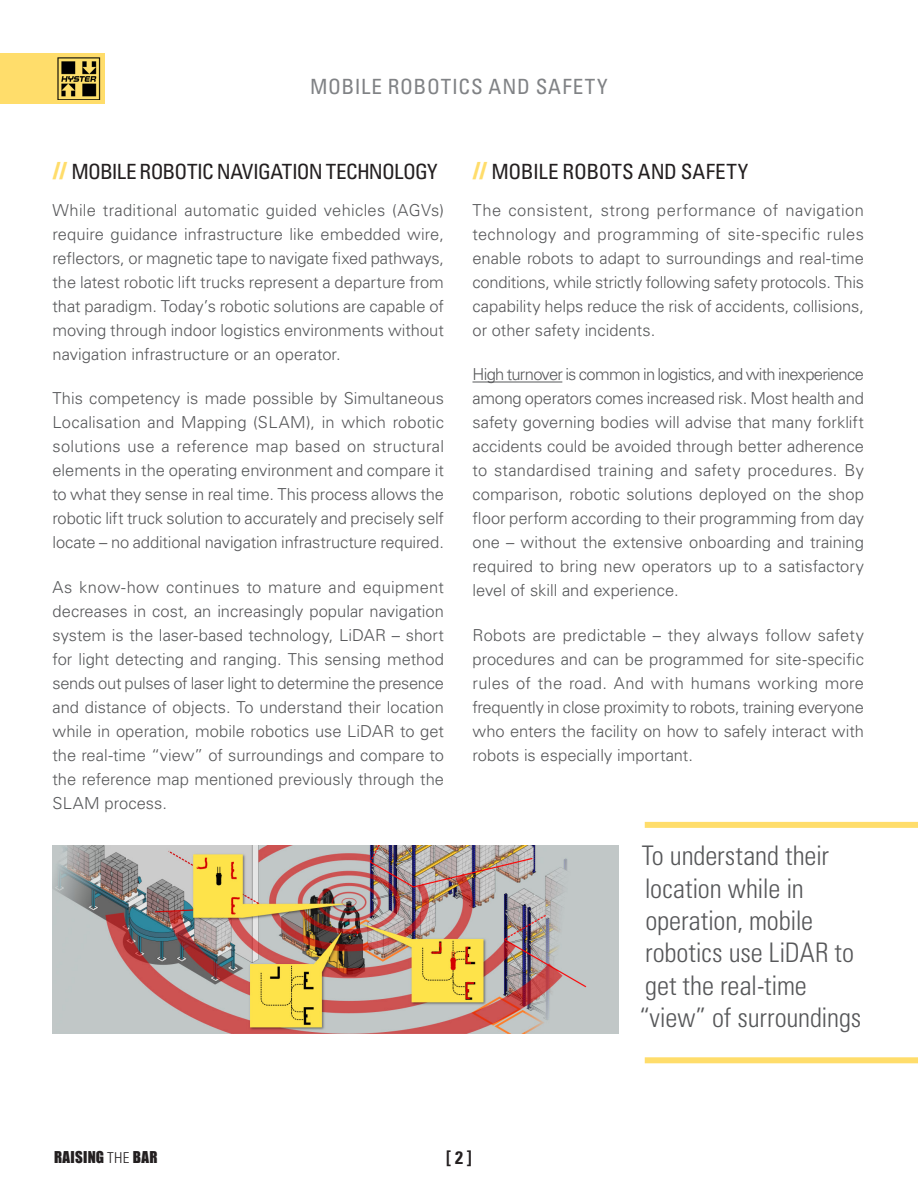
<style>
.page{position:relative;width:918px;height:1188px;background:#fff}
.page>*{position:absolute;margin:0;border:0;box-sizing:border-box;transform-origin:0 0}
.t1{font:300 condensed 27px/32.4px "Univers LT Std";letter-spacing:-.005em;color:#57585a}
.t2{font:condensed 21px "Univers LT Std";letter-spacing:-.025em;color:#231f20}
.t3{font:condensed 21px "Univers LT Std";letter-spacing:.045em;color:#808285}
.t4{font:condensed 21px "Univers LT Std";color:#231f20}
.t5{font:700 condensed 18px "Univers LT Std";color:#231f20}
.t6{font:300 16.5px/24px "Univers LT Std";color:#57585a;text-align:justify}
.t7{font:15px "Impact";letter-spacing:.02em;color:#231f20}
.s1{font-family:"Impact";font-stretch:normal;color:#ffdd6b}
.s2{font-family:"Univers LT Std";font-weight:300;font-stretch:condensed}
</style>
<div class="page">
<div style="left:0;top:53px;width:104px;height:51px;background:#ffdd6b"></div>
<img style="left:58px;top:58px;width:42px;height:42px">
<hr style="left:472px;top:382px;width:90px;height:1px;background:#57585a">
<img style="left:52px;top:846px;width:567px;height:188px">
<div style="left:645px;top:822px;width:273px;height:6px;background:#ffdd6b"></div>
<div style="left:645px;top:1057px;width:273px;height:6px;background:#ffdd6b"></div>
<p class="t3" style="left:310px;top:73px;width:299px">MOBILE ROBOTICS AND SAFETY</p>
<p class="t2" style="left:52px;top:158px;width:387px"><span class="s1">//</span> MOBILE ROBOTIC NAVIGATION TECHNOLOGY</p>
<p class="t6" style="left:52px;top:198px;width:393px">While traditional automatic guided vehicles (AGVs) require guidance infrastructure like embedded wire, reflectors, or magnetic tape to navigate fixed pathways, the latest robotic lift trucks represent a departure from that paradigm. Today’s robotic solutions are capable of moving through indoor logistics environments without navigation infrastructure or an operator.</p>
<p class="t6" style="left:52px;top:387px;width:393px">This competency is made possible by Simultaneous Localisation and Mapping (SLAM), in which robotic solutions use a reference map based on structural elements in the operating environment and compare it to what they sense in real time. This process allows the robotic lift truck solution to accurately and precisely self locate – no additional navigation infrastructure required.</p>
<p class="t6" style="left:52px;top:575px;width:393px">As know-how continues to mature and equipment decreases in cost, an increasingly popular navigation system is the laser-based technology, LiDAR – short for light detecting and ranging. This sensing method sends out pulses of laser light to determine the presence and distance of objects. To understand their location while in operation, mobile robotics use LiDAR to get the real-time “view” of surroundings and compare to the reference map mentioned previously through the SLAM process.</p>
<p class="t4" style="left:472px;top:158px;width:277px"><span class="s1">//</span> MOBILE ROBOTS AND SAFETY</p>
<p class="t6" style="left:472px;top:198px;width:393px">The consistent, strong performance of navigation technology and programming of site-specific rules enable robots to adapt to surroundings and real-time conditions, while strictly following safety protocols. This capability helps reduce the risk of accidents, collisions, or other safety incidents.</p>
<p class="t6" style="left:472px;top:363px;width:393px">High turnover is common in logistics, and with inexperience among operators comes increased risk. Most health and safety governing bodies will advise that many forklift accidents could be avoided through better adherence to standardised training and safety procedures. By comparison, robotic solutions deployed on the shop floor perform according to their programming from day one – without the extensive onboarding and training required to bring new operators up to a satisfactory level of skill and experience.</p>
<p class="t6" style="left:472px;top:623px;width:393px">Robots are predictable – they always follow safety procedures and can be programmed for site-specific rules of the road. And with humans working more frequently in close proximity to robots, training everyone who enters the facility on how to safely interact with robots is especially important.</p>
<p class="t1" style="left:642px;top:839px;width:189px">To understand their location while in</p>
<p class="t1" style="left:645px;top:904px;width:210px">operation, mobile robotics use LiDAR to get the real-time</p>
<p class="t1" style="left:639px;top:1001px;width:223px">“view” of surroundings</p>
<p class="t7" style="left:54px;top:1146px;width:105px">RAISING <span class="s2">THE</span> BAR</p>
<p class="t5" style="left:446px;top:1147px;width:27px">[ 2 ]</p>
</div>
